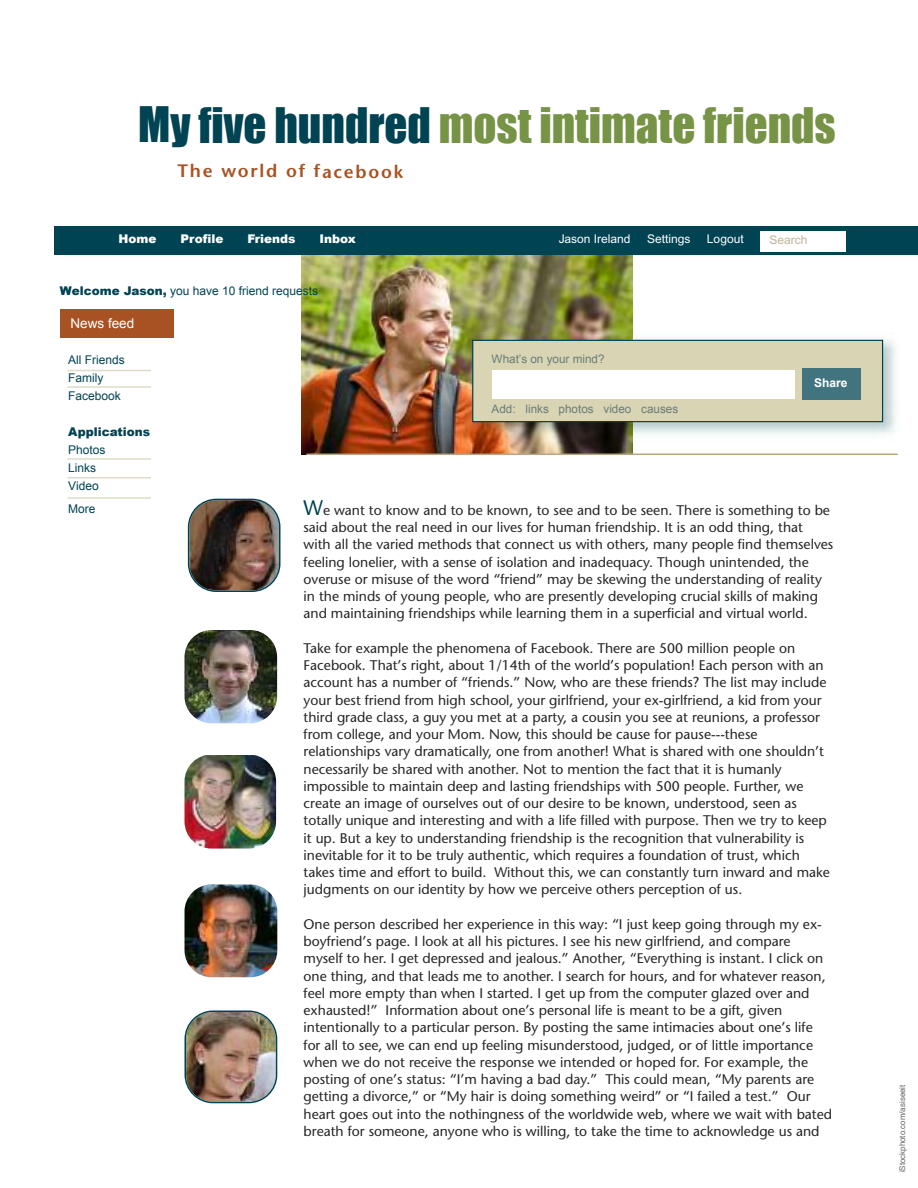
<style>
.page{position:relative;width:918px;height:1188px;background:#fff}
.page>*{position:absolute;margin:0;border:0;box-sizing:border-box;transform-origin:0 0}
.t1{font:45px "Impact";color:#779346}
.t2{font:600 18px "Stone Sans";letter-spacing:.1em;color:#a85223}
.t3{font:13.95px/17.2px "Stone Sans";color:#272627}
.t4{font:13.5px "Arial";color:#fff}
.t5{font:12px/18px "Arial";color:#004352}
.t6{font:12px "Arial";color:#fff}
.t7{font:900 12px "Arial";color:#fff}
.t8{font:900 12px "Arial";color:#004352}
.t9{font:12px "Arial";color:#c0b497}
.t10{font:700 12px "Arial";color:#fff}
.t11{font:11.7px "Arial";color:#6a7c78}
.t12{font:7.95px "Helvetica";color:#686768}
.s1{color:#004352}
.s2{font-weight:900}
.s3{font-size:21px;color:#004352}
</style>
<div class="page">
<img style="left:302px;top:255px;width:330px;height:199px">
<div style="left:54px;top:226px;width:864px;height:29px;background:#004352"></div>
<img style="left:184px;top:1011px;width:93px;height:92px">
<img style="left:184px;top:630px;width:93px;height:93px;border-radius:27px">
<div style="left:60px;top:309px;width:113px;height:29px;background:#a85223"></div>
<img style="left:184px;top:755px;width:92px;height:94px;border-radius:27px">
<hr style="left:68px;top:370px;width:87px;height:1px;background:#dfdacb">
<hr style="left:68px;top:386px;width:85px;height:2px;background:#dfdacb">
<hr style="left:68px;top:458px;width:86px;height:2px;background:#dfdacb">
<hr style="left:68px;top:477px;width:86px;height:1px;background:#dfdacb">
<hr style="left:68px;top:497px;width:85px;height:2px;background:#dfdacb">
<div style="left:152px;top:446px;width:10px;height:68px;background:#fff"></div>
<div style="left:152px;top:352px;width:10px;height:70px;background:#fff"></div>
<div style="left:760px;top:231px;width:86px;height:20px;background:#fff"></div>
<img style="left:184px;top:884px;width:93px;height:93px;border-radius:27px">
<img style="left:188px;top:499px;width:92px;height:93px">
<img style="left:466px;top:333px;width:430px;height:109px">
<div style="left:473px;top:341px;width:409px;height:80px;background:#d9d5b4"></div>
<div style="left:472px;top:340px;width:411px;height:82px;border:1px solid #004352"></div>
<div style="left:802px;top:368px;width:59px;height:32px;background:#42747f"></div>
<div style="left:492px;top:370px;width:303px;height:28px;background:#fff"></div>
<hr style="left:306px;top:454px;width:592px;height:1px;background:#b6a785">
<h1 class="t1" style="left:138px;top:98px;width:699px"><span class="s1">My five hundred</span> most intimate friends</h1>
<p class="t2" style="left:177px;top:164px;width:227px">The world of facebook</p>
<p class="t7" style="left:118px;top:229px;width:40px">Home</p>
<p class="t7" style="left:181px;top:229px;width:44px">Profile</p>
<p class="t7" style="left:247px;top:229px;width:50px">Friends</p>
<p class="t7" style="left:320px;top:229px;width:38px">Inbox</p>
<p class="t6" style="left:559px;top:235px;width:73px">Jason Ireland</p>
<p class="t6" style="left:647px;top:235px;width:45px">Settings</p>
<p class="t6" style="left:707px;top:235px;width:38px">Logout</p>
<p class="t9" style="left:770px;top:236px;width:40px">Search</p>
<p class="t5" style="left:60px;top:282px;width:260px"><span class="s2">Welcome Jason,</span> you have 10 friend requests</p>
<p class="t4" style="left:70px;top:316px;width:65px">News feed</p>
<p class="t5" style="left:68px;top:351px;width:58px">All Friends<br>Family<br>Facebook</p>
<p class="t8" style="left:68px;top:423px;width:84px">Applications</p>
<p class="t5" style="left:68px;top:441px;width:39px">Photos<br>Links<br>Video</p>
<p class="t5" style="left:68px;top:500px;width:29px">More</p>
<p class="t11" style="left:492px;top:352px;width:114px">What’s on your mind?</p>
<p class="t11" style="left:492px;top:403px;width:188px">Add: links photos video causes</p>
<p class="t10" style="left:814px;top:376px;width:35px">Share</p>
<p class="t3" style="left:304px;top:503px;width:531px"><span class="s3">W</span>e want to know and to be known, to see and to be seen. There is something to be said about the real need in our lives for human friendship. It is an odd thing, that with all the varied methods that connect us with others, many people find themselves feeling lonelier, with a sense of isolation and inadequacy. Though unintended, the overuse or misuse of the word “friend” may be skewing the understanding of reality in the minds of young people, who are presently developing crucial skills of making and maintaining friendships while learning them in a superficial and virtual world.</p>
<p class="t3" style="left:304px;top:641px;width:528px">Take for example the phenomena of Facebook. There are 500 million people on Facebook. That’s right, about 1/14th of the world’s population! Each person with an account has a number of “friends.” Now, who are these friends? The list may include your best friend from high school, your girlfriend, your ex-girlfriend, a kid from your third grade class, a guy you met at a party, a cousin you see at reunions, a professor from college, and your Mom. Now, this should be cause for pause---these relationships vary dramatically, one from another! What is shared with one shouldn’t necessarily be shared with another. Not to mention the fact that it is humanly impossible to maintain deep and lasting friendships with 500 people. Further, we create an image of ourselves out of our desire to be known, understood, seen as totally unique and interesting and with a life filled with purpose. Then we try to keep it up. But a key to understanding friendship is the recognition that vulnerability is inevitable for it to be truly authentic, which requires a foundation of trust, which takes time and effort to build. Without this, we can constantly turn inward and make judgments on our identity by how we perceive others perception of us.</p>
<p class="t3" style="left:304px;top:917px;width:530px">One person described her experience in this way: “I just keep going through my ex&shy;boyfriend’s page. I look at all his pictures. I see his new girlfriend, and compare myself to her. I get depressed and jealous.” Another, “Everything is instant. I click on one thing, and that leads me to another. I search for hours, and for whatever reason, feel more empty than when I started. I get up from the computer glazed over and exhausted!” Information about one’s personal life is meant to be a gift, given intentionally to a particular person. By posting the same intimacies about one’s life for all to see, we can end up feeling misunderstood, judged, or of little importance when we do not receive the response we intended or hoped for. For example, the posting of one’s status: “I’m having a bad day.” This could mean, “My parents are getting a divorce,” or “My hair is doing something weird” or “I failed a test.” Our heart goes out into the nothingness of the worldwide web, where we wait with bated breath for someone, anyone who is willing, to take the time to acknowledge us and</p>
<p class="t12" style="left:899px;top:1172px;width:89px;rotate:-90deg">iStockphoto.com/asiseeit</p>
</div>
